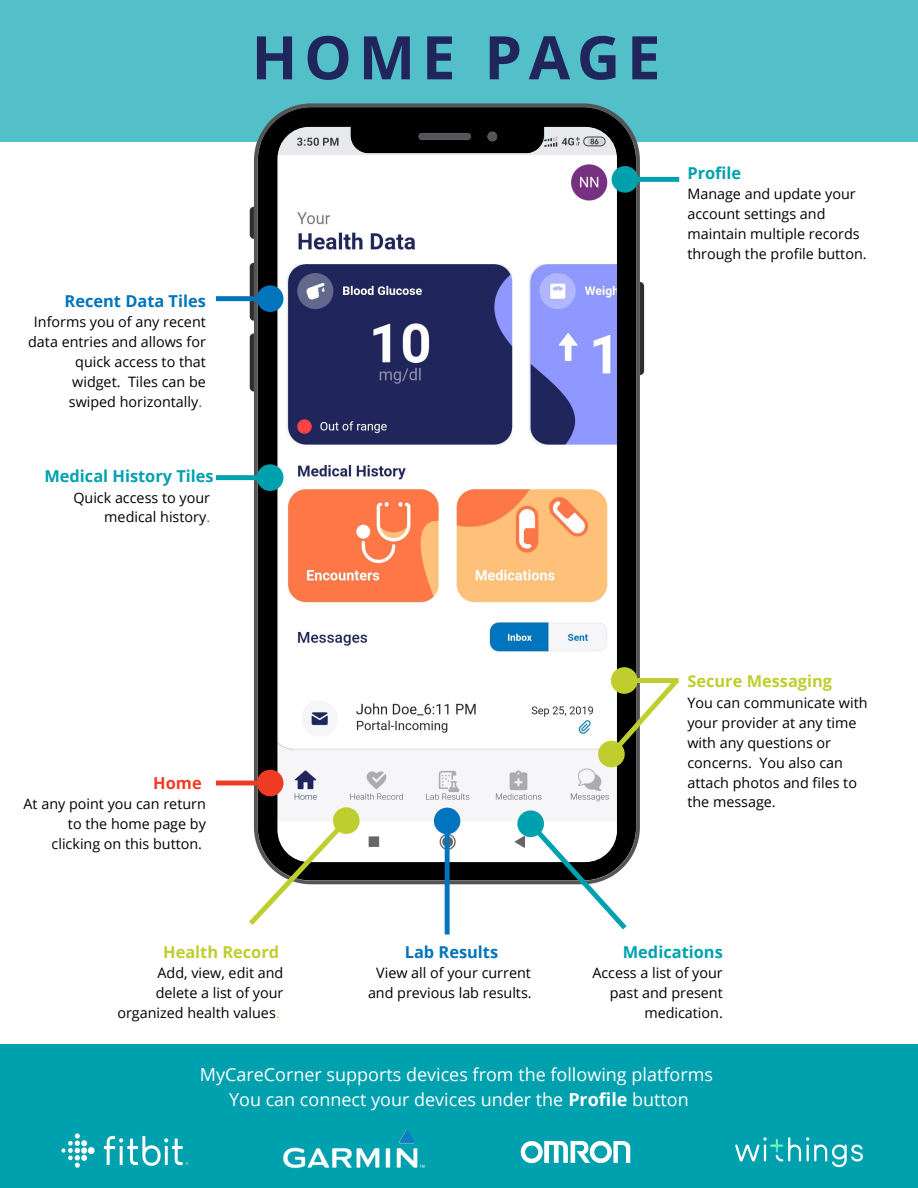
<style>
.page{position:relative;width:918px;height:1188px;background:#fff}
.page>*{position:absolute;margin:0;border:0;box-sizing:border-box;transform-origin:0 0}
.t1{font:700 60.15px "Open Sans";letter-spacing:.11em;color:#20265b}
.t2{font:18px "Open Sans";color:#fff}
.t3{font:700 16.35px "Open Sans";color:#00a1af}
.t4{font:700 16.35px "Open Sans";color:#c0cd2f}
.t5{font:700 16.35px "Open Sans";color:#0074bc}
.t6{font:700 16.35px "Open Sans";color:#ee3b23}
.t7{font:14.4px/20px "Open Sans";color:#000;text-align:right}
.s1{color:#0074bc}
.s2{color:#00a1af}
.s3{color:#c0cd2f}
.s4{font-weight:700}
</style>
<div class="page">
<div style="left:0;top:0;width:918px;height:141px;background:#53bfc9"></div>
<svg style="left:250px;top:207px;width:4px;height:32px"></svg>
<svg style="left:250px;top:333px;width:4px;height:59px"></svg>
<svg style="left:640px;top:282px;width:4px;height:93px"></svg>
<svg style="left:254px;top:103px;width:386px;height:781px"></svg>
<svg style="left:612px;top:166px;width:67px;height:27px"></svg>
<svg style="left:216px;top:263px;width:68px;height:58px"></svg>
<svg style="left:216px;top:464px;width:68px;height:27px"></svg>
<svg style="left:216px;top:770px;width:68px;height:26px"></svg>
<svg style="left:249px;top:802px;width:116px;height:123px"></svg>
<svg style="left:434px;top:808px;width:26px;height:127px"></svg>
<svg style="left:512px;top:805px;width:123px;height:125px"></svg>
<svg style="left:593px;top:667px;width:86px;height:106px"></svg>
<div style="left:0;top:1044px;width:918px;height:144px;background:#00a1af"></div>
<img style="left:283px;top:1129px;width:142px;height:40px">
<img style="left:735px;top:1137px;width:128px;height:31px">
<img style="left:520px;top:1140px;width:111px;height:24px">
<img style="left:61px;top:1133px;width:127px;height:35px">
<p class="t5" style="left:65px;top:290px;width:143px">Recent Data Tiles</p>
<p class="t7" style="left:28px;top:312px;width:179px">Informs you of any recent data entries and allows for quick access to that widget. Tiles can be swiped horizontally<span class="s1">.</span></p>
<p class="t3" style="left:44px;top:465px;width:171px">Medical History Tiles</p>
<p class="t7" style="left:73px;top:487px;width:138px">Quick access to your</p>
<p class="t7" style="left:104px;top:507px;width:107px">medical history<span class="s2">.</span></p>
<p class="t1" style="left:252px;top:15px;width:411px">HOME PAGE</p>
<p class="t3" style="left:687px;top:161px;width:55px">Profile</p>
<p class="t7" style="left:687px;top:184px;width:181px;text-align:left">Manage and update your account settings and maintain multiple records through the profile button.</p>
<p class="t6" style="left:153px;top:771px;width:50px">Home</p>
<p class="t7" style="left:24px;top:794px;width:184px">At any point you can return to the home page by clicking on this button.</p>
<p class="t4" style="left:687px;top:670px;width:146px">Secure Messaging</p>
<p class="t7" style="left:687px;top:692px;width:182px;text-align:left">You can communicate with your provider at any time with any questions or concerns. You also can attach photos and files to the message.</p>
<p class="t4" style="left:163px;top:940px;width:118px">Health Record</p>
<p class="t7" style="left:117px;top:963px;width:167px">Add, view, edit and delete a list of your organized health values<span class="s3">.</span></p>
<p class="t5" style="left:405px;top:940px;width:95px">Lab Results</p>
<p class="t7" style="left:368px;top:963px;width:165px;text-align:center">View all of your current and previous lab results.</p>
<p class="t3" style="left:623px;top:940px;width:101px">Medications</p>
<p class="t7" style="left:592px;top:963px;width:132px">Access a list of your past and present medication.</p>
<p class="t2" style="left:200px;top:1062px;width:515px">MyCareCorner supports devices from the following platforms</p>
<p class="t2" style="left:229px;top:1087px;width:461px">You can connect your devices under the <span class="s4">Profile</span> button</p>
</div>
